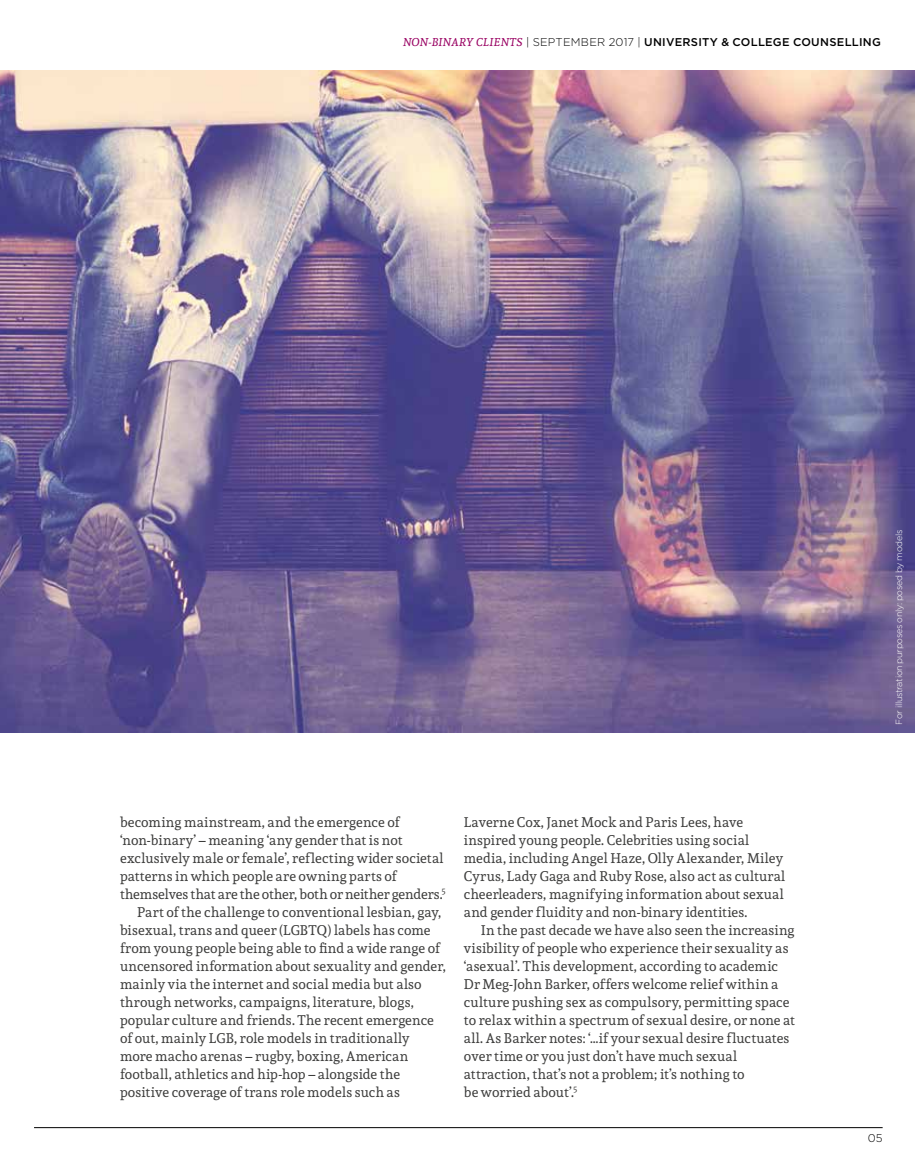
<style>
.page{position:relative;width:915px;height:1170px;background:#fff}
.page>*{position:absolute;margin:0;border:0;box-sizing:border-box;transform-origin:0 0}
.t1{font:13.8px/18px "Andada";letter-spacing:.01em;color:#3c3c3b}
.t2{font:500 11.25px "Gotham";letter-spacing:.025em;color:#000}
.t3{font:300 11.25px "Gotham";color:#000}
.t4{font:300 9px "Gotham";letter-spacing:-.03em;color:#fff}
.s1{font-family:"Andada";font-weight:400;font-style:italic;color:#990363}
.s2{font-weight:300}
</style>
<div class="page">
<hr style="left:34px;top:1127px;width:848px;height:1px;background:#000">
<img style="left:0;top:70px;width:914px;height:663px">
<p class="t2" style="left:403px;top:35px;width:479px"><span class="s1">NON-BINARY CLIENTS</span> <span class="s2">| SEPTEMBER 2017 |</span> UNIVERSITY &amp; COLLEGE COUNSELLING</p>
<p class="t1" style="left:120px;top:812px;width:281px">becoming mainstream, and the emergence of</p>
<p class="t1" style="left:120px;top:830px;width:284px">‘non-binary’ – meaning ‘any gender that is not</p>
<p class="t1" style="left:120px;top:848px;width:325px">exclusively male or female’, reflecting wider societal</p>
<p class="t1" style="left:120px;top:866px;width:278px">patterns in which people are owning parts of</p>
<p class="t1" style="left:120px;top:884px;width:327px">themselves that are the other, both or neither genders.<sup>5</sup></p>
<p class="t1" style="left:137px;top:902px;width:306px">Part of the challenge to conventional lesbian, gay,</p>
<p class="t1" style="left:120px;top:920px;width:312px">bisexual, trans and queer (LGBTQ) labels has come</p>
<p class="t1" style="left:120px;top:938px;width:321px">from young people being able to find a wide range of</p>
<p class="t1" style="left:120px;top:956px;width:327px">uncensored information about sexuality and gender,</p>
<p class="t1" style="left:120px;top:974px;width:303px">mainly via the internet and social media but also</p>
<p class="t1" style="left:120px;top:992px;width:295px">through networks, campaigns, literature, blogs,</p>
<p class="t1" style="left:120px;top:1010px;width:315px">popular culture and friends. The recent emergence</p>
<p class="t1" style="left:120px;top:1028px;width:291px">of out, mainly LGB, role models in traditionally</p>
<p class="t1" style="left:120px;top:1046px;width:289px">more macho arenas – rugby, boxing, American</p>
<p class="t1" style="left:120px;top:1064px;width:281px">football, athletics and hip-hop – alongside the</p>
<p class="t1" style="left:120px;top:1082px;width:281px">positive coverage of trans role models such as</p>
<p class="t1" style="left:463px;top:812px;width:323px">Laverne Cox, Janet Mock and Paris Lees, have inspired young people. Celebrities using social media, including Angel Haze, Olly Alexander, Miley Cyrus, Lady Gaga and Ruby Rose, also act as cultural cheerleaders, magnifying information about sexual and gender fluidity and non-binary identities.</p>
<p class="t1" style="left:463px;top:920px;width:332px;text-indent:17px">In the past decade we have also seen the increasing visibility of people who experience their sexuality as ‘asexual’. This development, according to academic Dr Meg-John Barker, offers welcome relief within a culture pushing sex as compulsory, permitting space to relax within a spectrum of sexual desire, or none at all. As Barker notes: ‘…if your sexual desire fluctuates over time or you just don’t have much sexual attraction, that’s not a problem; it’s nothing to<br>be worried about’.<sup>5</sup></p>
<p class="t4" style="left:893px;top:724px;width:196px;rotate:-90deg">For illustration purposes only: posed by models</p>
<p class="t3" style="left:867px;top:1131px;width:16px">05</p>
</div>
